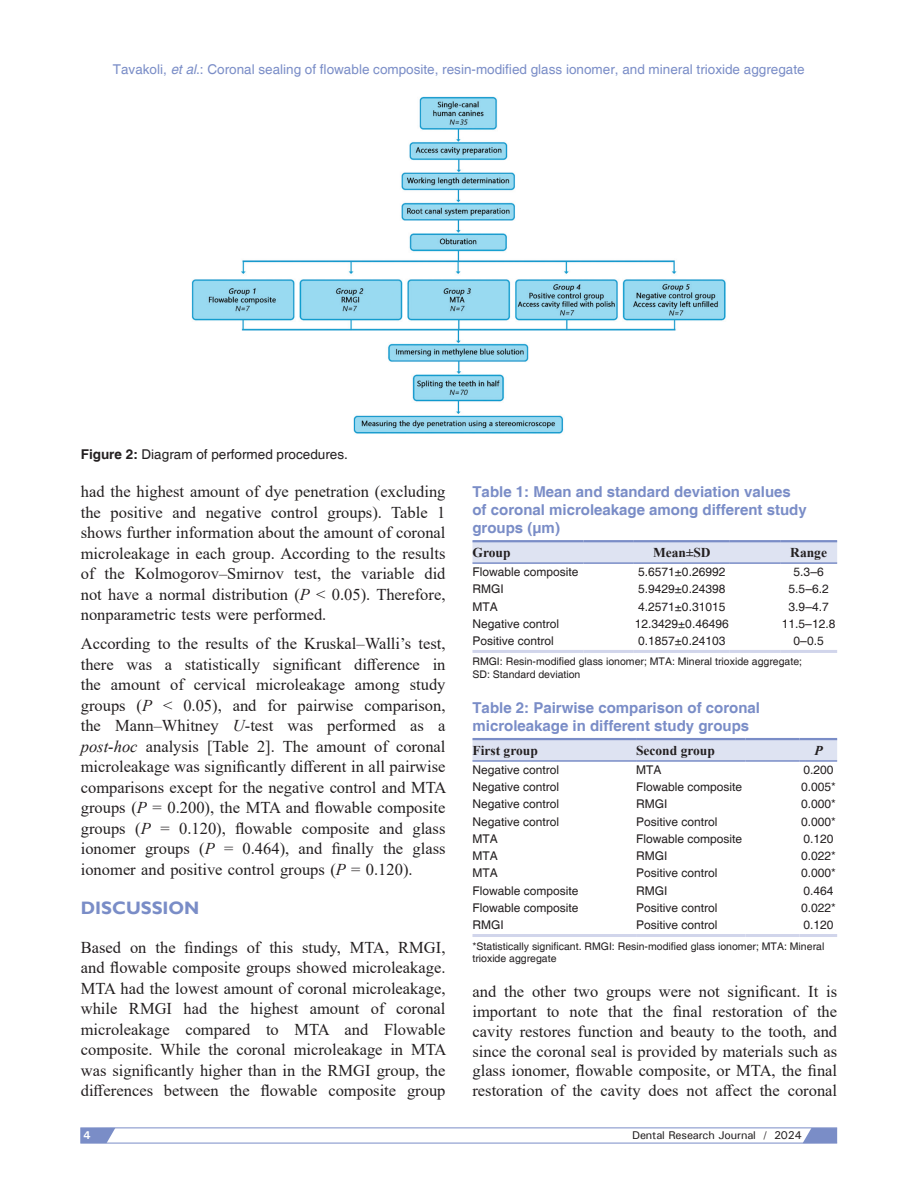
<style>
.page{position:relative;width:918px;height:1188px;background:#fff}
.page>*{position:absolute;margin:0;border:0;box-sizing:border-box;transform-origin:0 0}
.t1{font:700 18px "Gill Sans";color:#7a8dc7}
.TX{font:16.5px/20.5px "Times New Roman";color:#231f20;text-align:justify}
.TT{font:700 15px/18px "Helvetica";color:#7a8dc7}
.t2{font:13.5px "Helvetica";color:#7a8dc7}
.TCH{font:700 13.5px "Times New Roman";color:#231f20}
.FGC{font:13.5px "Helvetica";color:#231f20}
.TCH-2{font:italic 700 13.5px "Times New Roman";color:#231f20}
.TB{font:12px "Helvetica";color:#231f20}
.t3{font:500 11.25px "Univers";letter-spacing:-.01em;color:#231f20}
.t4{font:700 11.25px "Univers";color:#fff}
.TFN{font:10.5px/12.6px "Helvetica";color:#231f20}
.s1{font-style:italic}
.s2{font-weight:700}
</style>
<div class="page">
<img style="left:191px;top:96px;width:535px;height:338px">
<svg style="left:80px;top:1128px;width:758px;height:15px"></svg>
<div style="left:472px;top:542px;width:365px;height:20px;background:#dee3f2"></div>
<hr style="left:472px;top:650px;width:112px;height:3px;background:#d1d5eb">
<hr style="left:584px;top:650px;width:50px;height:3px;background:#d1d5eb">
<hr style="left:634px;top:650px;width:96px;height:3px;background:#d1d5eb">
<hr style="left:730px;top:650px;width:50px;height:3px;background:#d1d5eb">
<hr style="left:780px;top:650px;width:57px;height:3px;background:#d1d5eb">
<hr style="left:472px;top:540px;width:112px;height:2px;background:#7a8dc7">
<hr style="left:584px;top:540px;width:50px;height:2px;background:#7a8dc7">
<hr style="left:634px;top:540px;width:96px;height:2px;background:#7a8dc7">
<hr style="left:730px;top:540px;width:50px;height:2px;background:#7a8dc7">
<hr style="left:780px;top:540px;width:57px;height:2px;background:#7a8dc7">
<hr style="left:472px;top:562px;width:112px;height:2px;background:#7a8dc7">
<hr style="left:584px;top:562px;width:50px;height:2px;background:#7a8dc7">
<hr style="left:634px;top:562px;width:96px;height:2px;background:#7a8dc7">
<hr style="left:730px;top:562px;width:50px;height:2px;background:#7a8dc7">
<hr style="left:780px;top:562px;width:57px;height:2px;background:#7a8dc7">
<div style="left:472px;top:740px;width:365px;height:20px;background:#dee3f2"></div>
<hr style="left:472px;top:934px;width:110px;height:3px;background:#d1d5eb">
<hr style="left:582px;top:934px;width:54px;height:3px;background:#d1d5eb">
<hr style="left:636px;top:934px;width:110px;height:3px;background:#d1d5eb">
<hr style="left:746px;top:934px;width:54px;height:3px;background:#d1d5eb">
<hr style="left:800px;top:934px;width:37px;height:3px;background:#d1d5eb">
<hr style="left:472px;top:738px;width:110px;height:2px;background:#7a8dc7">
<hr style="left:582px;top:738px;width:54px;height:2px;background:#7a8dc7">
<hr style="left:636px;top:738px;width:110px;height:2px;background:#7a8dc7">
<hr style="left:746px;top:738px;width:54px;height:2px;background:#7a8dc7">
<hr style="left:800px;top:738px;width:37px;height:2px;background:#7a8dc7">
<hr style="left:472px;top:760px;width:110px;height:2px;background:#7a8dc7">
<hr style="left:582px;top:760px;width:54px;height:2px;background:#7a8dc7">
<hr style="left:636px;top:760px;width:110px;height:2px;background:#7a8dc7">
<hr style="left:746px;top:760px;width:54px;height:2px;background:#7a8dc7">
<hr style="left:800px;top:760px;width:37px;height:2px;background:#7a8dc7">
<p class="t2" style="left:113px;top:61px;width:693px">Tavakoli, <span class="s1">et al</span>.: Coronal sealing of flowable composite, resin‑modified glass ionomer, and mineral trioxide aggregate</p>
<p class="FGC" style="left:81px;top:446px;width:269px"><span class="s2">Figure 2:</span> Diagram of performed procedures.</p>
<p class="TX" style="left:81px;top:481px;width:366px">had the highest amount of dye penetration (excluding the positive and negative control groups). Table 1 shows further information about the amount of coronal microleakage in each group. According to the results of the Kolmogorov–Smirnov test, the variable did not have a normal distribution (<span class="s1">P</span> &lt; 0.05). Therefore, nonparametric tests were performed.</p>
<p class="TX" style="left:81px;top:633px;width:367px">According to the results of the Kruskal–Walli’s test, there was a statistically significant difference in the amount of cervical microleakage among study groups (<span class="s1">P</span> &lt; 0.05), and for pairwise comparison, the Mann–Whitney <span class="s1">U</span>‑test was performed as a <span class="s1">post‑hoc</span> analysis [Table 2]. The amount of coronal microleakage was significantly different in all pairwise comparisons except for the negative control and MTA groups (<span class="s1">P</span> = 0.200), the MTA and flowable composite groups (<span class="s1">P</span> = 0.120), flowable composite and glass ionomer groups (<span class="s1">P</span> = 0.464), and finally the glass ionomer and positive control groups (<span class="s1">P</span> = 0.120).</p>
<h1 class="t1" style="left:81px;top:897px;width:120px">DISCUSSION</h1>
<p class="TX" style="left:81px;top:936px;width:367px">Based on the findings of this study, MTA, RMGI, and flowable composite groups showed microleakage.<br>MTA had the lowest amount of coronal microleakage, while RMGI had the highest amount of coronal microleakage compared to MTA and Flowable composite. While the coronal microleakage in MTA was significantly higher than in the RMGI group, the differences between the flowable composite group</p>
<p class="TT" style="left:472px;top:483px;width:336px">Table 1: Mean and standard deviation values of coronal microleakage among different study groups (µm)</p>
<p class="TCH" style="left:472px;top:542px;width:40px">Group</p>
<p class="TCH" style="left:653px;top:542px;width:59px">Mean±SD</p>
<p class="TCH" style="left:790px;top:542px;width:38px">Range</p>
<p class="TB" style="left:472px;top:565px;width:108px">Flowable composite</p>
<p class="TB" style="left:638px;top:565px;width:89px">5.6571±0.26992</p>
<p class="TB" style="left:794px;top:565px;width:32px">5.3–6</p>
<p class="TB" style="left:472px;top:582px;width:33px">RMGI</p>
<p class="TB" style="left:638px;top:582px;width:89px">5.9429±0.24398</p>
<p class="TB" style="left:789px;top:582px;width:42px">5.5–6.2</p>
<p class="TB" style="left:472px;top:599px;width:27px">MTA</p>
<p class="TB" style="left:638px;top:599px;width:89px">4.2571±0.31015</p>
<p class="TB" style="left:789px;top:599px;width:42px">3.9–4.7</p>
<p class="TB" style="left:472px;top:617px;width:88px">Negative control</p>
<p class="TB" style="left:635px;top:617px;width:95px">12.3429±0.46496</p>
<p class="TB" style="left:782px;top:617px;width:55px">11.5–12.8</p>
<p class="TB" style="left:472px;top:634px;width:83px">Positive control</p>
<p class="TB" style="left:638px;top:634px;width:89px">0.1857±0.24103</p>
<p class="TB" style="left:794px;top:634px;width:32px">0–0.5</p>
<p class="TFN" style="left:472px;top:656px;width:331px">RMGI: Resin‑modified glass ionomer; MTA: Mineral trioxide aggregate;<br>SD: Standard deviation</p>
<p class="TT" style="left:472px;top:699px;width:289px">Table 2: Pairwise comparison of coronal microleakage in different study groups</p>
<p class="TCH" style="left:472px;top:740px;width:67px">First group</p>
<p class="TCH" style="left:636px;top:740px;width:80px">Second group</p>
<p class="TCH-2" style="left:815px;top:741px;width:10px">P</p>
<p class="TB" style="left:472px;top:763px;width:88px">Negative control</p>
<p class="TB" style="left:636px;top:763px;width:27px">MTA</p>
<p class="TB" style="left:803px;top:763px;width:32px">0.200</p>
<p class="TB" style="left:472px;top:780px;width:88px">Negative control</p>
<p class="TB" style="left:636px;top:780px;width:108px">Flowable composite</p>
<p class="TB" style="left:801px;top:780px;width:36px">0.005*</p>
<p class="TB" style="left:472px;top:797px;width:88px">Negative control</p>
<p class="TB" style="left:636px;top:797px;width:33px">RMGI</p>
<p class="TB" style="left:801px;top:797px;width:36px">0.000*</p>
<p class="TB" style="left:472px;top:815px;width:88px">Negative control</p>
<p class="TB" style="left:636px;top:815px;width:83px">Positive control</p>
<p class="TB" style="left:801px;top:815px;width:36px">0.000*</p>
<p class="TB" style="left:472px;top:832px;width:27px">MTA</p>
<p class="TB" style="left:636px;top:832px;width:108px">Flowable composite</p>
<p class="TB" style="left:803px;top:832px;width:32px">0.120</p>
<p class="TB" style="left:472px;top:849px;width:27px">MTA</p>
<p class="TB" style="left:636px;top:849px;width:33px">RMGI</p>
<p class="TB" style="left:801px;top:849px;width:36px">0.022*</p>
<p class="TB" style="left:472px;top:866px;width:27px">MTA</p>
<p class="TB" style="left:636px;top:866px;width:83px">Positive control</p>
<p class="TB" style="left:801px;top:866px;width:36px">0.000*</p>
<p class="TB" style="left:472px;top:883px;width:108px">Flowable composite</p>
<p class="TB" style="left:636px;top:883px;width:33px">RMGI</p>
<p class="TB" style="left:803px;top:883px;width:32px">0.464</p>
<p class="TB" style="left:472px;top:901px;width:108px">Flowable composite</p>
<p class="TB" style="left:636px;top:901px;width:83px">Positive control</p>
<p class="TB" style="left:801px;top:901px;width:36px">0.022*</p>
<p class="TB" style="left:472px;top:918px;width:33px">RMGI</p>
<p class="TB" style="left:636px;top:918px;width:83px">Positive control</p>
<p class="TB" style="left:803px;top:918px;width:32px">0.120</p>
<p class="TFN" style="left:472px;top:940px;width:353px">*Statistically significant. RMGI: Resin‑modified glass ionomer; MTA: Mineral trioxide aggregate</p>
<p class="TX" style="left:472px;top:981px;width:366px;line-height:19.8px">and the other two groups were not significant. It is important to note that the final restoration of the cavity restores function and beauty to the tooth, and since the coronal seal is provided by materials such as glass ionomer, flowable composite, or MTA, the final restoration of the cavity does not affect the coronal</p>
<p class="t4" style="left:84px;top:1128px;width:9px">4</p>
<p class="t3" style="left:632px;top:1128px;width:171px">Dental Research Journal / 2024</p>
</div>
